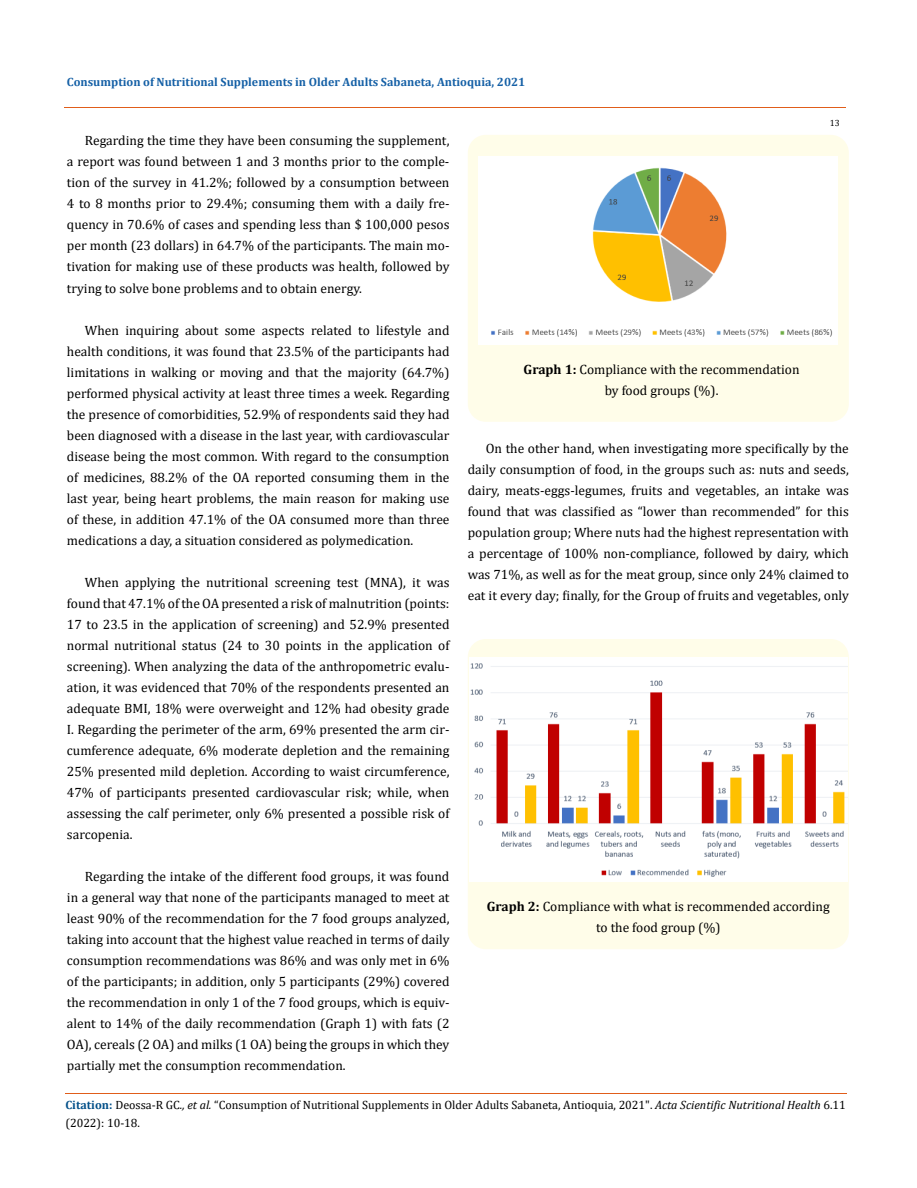
<style>
.page{position:relative;width:917px;height:1188px;background:#fff}
.page>*{position:absolute;margin:0;border:0;box-sizing:border-box;transform-origin:0 0}
.t1{font:13.5px/21px "Cambria";color:#000;text-align:justify}
.t2{font:12px/18px "Cambria";color:#000}
.t3{font:700 12px "Cambria";color:#1560a6}
.t4{font:9px "Cambria";color:#000}
.s1{font-weight:700}
.s2{font-weight:700;color:#035089}
.s3{font-style:italic}
</style>
<div class="page">
<div style="left:468px;top:135px;width:380px;height:287px;background:#fffde9;border-radius:18px"></div>
<div style="left:468px;top:639px;width:380px;height:310px;background:#fffde9;border-radius:18px"></div>
<img style="left:479px;top:156px;width:358px;height:188px">
<img style="left:469px;top:657px;width:378px;height:225px">
<hr style="left:64px;top:108px;width:781px;height:1px;background:#e05d1a">
<hr style="left:65px;top:1093px;width:782px;height:1px;background:#e05d1a">
<p class="t3" style="left:67px;top:73px;width:460px">Consumption of Nutritional Supplements in Older Adults Sabaneta, Antioquia, 2021</p>
<p class="t4" style="left:829px;top:118px;width:11px">13</p>
<p class="t1" style="left:67px;top:130px;width:384px;text-indent:18px">Regarding the time they have been consuming the supplement, a report was found between 1 and 3 months prior to the comple&shy;tion of the survey in 41.2%; followed by a consumption between 4 to 8 months prior to 29.4%; consuming them with a daily fre&shy;quency in 70.6% of cases and spending less than $ 100,000 pesos per month (23 dollars) in 64.7% of the participants. The main mo&shy;tivation for making use of these products was health, followed by trying to solve bone problems and to obtain energy.</p>
<p class="t1" style="left:67px;top:319px;width:384px;text-indent:18px">When inquiring about some aspects related to lifestyle and health conditions, it was found that 23.5% of the participants had limitations in walking or moving and that the majority (64.7%) performed physical activity at least three times a week. Regarding the presence of comorbidities, 52.9% of respondents said they had been diagnosed with a disease in the last year, with cardiovascular disease being the most common. With regard to the consumption of medicines, 88.2% of the OA reported consuming them in the last year, being heart problems, the main reason for making use of these, in addition 47.1% of the OA consumed more than three medications a day, a situation considered as polymedication.</p>
<p class="t1" style="left:67px;top:571px;width:384px;text-indent:18px">When applying the nutritional screening test (MNA), it was found that 47.1% of the OA presented a risk of malnutrition (points:<br>17 to 23.5 in the application of screening) and 52.9% presented normal nutritional status (24 to 30 points in the application of screening). When analyzing the data of the anthropometric evalu&shy;ation, it was evidenced that 70% of the respondents presented an adequate BMI, 18% were overweight and 12% had obesity grade I. Regarding the perimeter of the arm, 69% presented the arm cir&shy;cumference adequate, 6% moderate depletion and the remaining 25% presented mild depletion. According to waist circumference, 47% of participants presented cardiovascular risk; while, when assessing the calf perimeter, only 6% presented a possible risk of sarcopenia.</p>
<p class="t1" style="left:67px;top:865px;width:384px;text-indent:18px">Regarding the intake of the different food groups, it was found in a general way that none of the participants managed to meet at least 90% of the recommendation for the 7 food groups analyzed, taking into account that the highest value reached in terms of daily consumption recommendations was 86% and was only met in 6% of the participants; in addition, only 5 participants (29%) covered the recommendation in only 1 of the 7 food groups, which is equiv&shy;alent to 14% of the daily recommendation (Graph 1) with fats (2<br>OA), cereals (2 OA) and milks (1 OA) being the groups in which they partially met the consumption recommendation.</p>
<p class="t1" style="left:523px;top:359px;width:277px;text-align:center"><span class="s1">Graph 1:</span> Compliance with the recommendation by food groups (%).</p>
<p class="t1" style="left:468px;top:438px;width:382px;text-indent:18px">On the other hand, when investigating more specifically by the daily consumption of food, in the groups such as: nuts and seeds, dairy, meats-eggs-legumes, fruits and vegetables, an intake was found that was classified as “lower than recommended” for this population group; Where nuts had the highest representation with a percentage of 100% non-compliance, followed by dairy, which was 71%, as well as for the meat group, since only 24% claimed to eat it every day; finally, for the Group of fruits and vegetables, only</p>
<p class="t1" style="left:487px;top:896px;width:344px;text-align:center"><span class="s1">Graph 2:</span> Compliance with what is recommended according to the food group (%)</p>
<p class="t2" style="left:65px;top:1095px;width:782px"><span class="s2">Citation:</span> Deossa-R GC<span class="s3">., et al.</span> “Consumption of Nutritional Supplements in Older Adults Sabaneta, Antioquia, 2021". <span class="s3">Acta Scientific Nutritional Health</span> 6.11 (2022): 10-18.</p>
</div>
